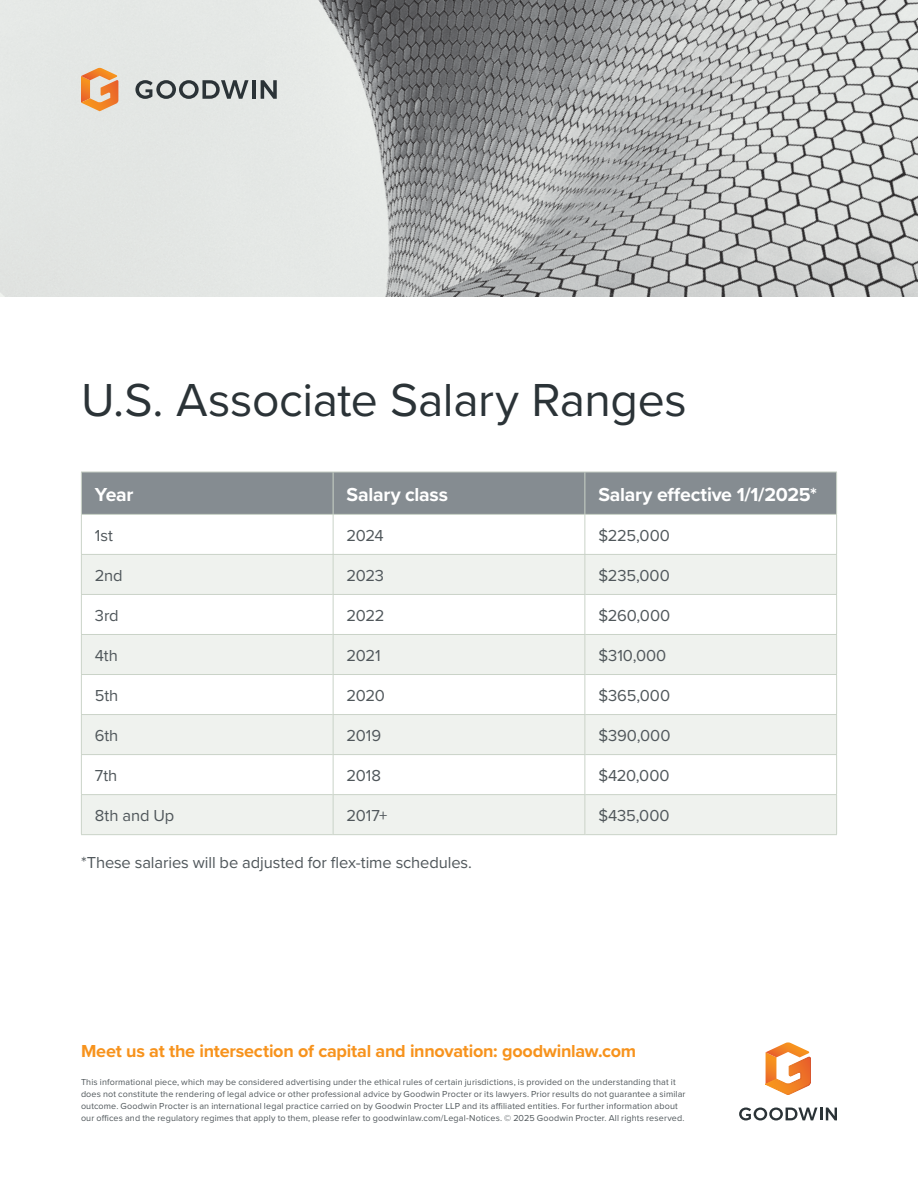
<style>
.page{position:relative;width:918px;height:1188px;background:#fff}
.page>*{position:absolute;margin:0;border:0;box-sizing:border-box;transform-origin:0 0}
.t1{font:48px "Proxima Nova";letter-spacing:-.01em;color:#2b3337}
.Copy-Subhead{font:700 19.5px "Proxima Nova";letter-spacing:-.015em;color:#fff}
.t2{font:700 18px "Proxima Nova";letter-spacing:-.01em;color:#f7931d}
.Copy{font:16.5px "Proxima Nova";letter-spacing:-.01em;color:#50575b}
.t3{font:9px/12px "Proxima Nova";letter-spacing:.015em;color:#50575b}
</style>
<div class="page">
<svg style="left:739px;top:1108px;width:98px;height:12px"></svg>
<svg style="left:765px;top:1042px;width:46px;height:53px"></svg>
<img style="left:0;top:0;width:918px;height:297px">
<svg style="left:135px;top:80px;width:114px;height:19px;background:#969b9c"></svg>
<hr style="left:252px;top:80px;width:4px;height:19px;background:#2b3337">
<svg style="left:261px;top:80px;width:16px;height:19px"></svg>
<svg style="left:81px;top:68px;width:37px;height:43px;background:#eaa976"></svg>
<div style="left:82px;top:473px;width:754px;height:41px;background:#858c91"></div>
<div style="left:82px;top:555px;width:754px;height:39px;background:#eff2ee"></div>
<svg style="left:334px;top:555px;width:251px;height:79px;fill:#eff2ee"></svg>
<svg style="left:82px;top:635px;width:754px;height:199px;fill:#eff2ee"></svg>
<hr style="left:81px;top:472px;width:252px;height:1px;background:#cad3c8">
<hr style="left:333px;top:472px;width:252px;height:1px;background:#cad3c8">
<hr style="left:585px;top:472px;width:252px;height:1px;background:#cad3c8">
<hr style="left:81px;top:514px;width:252px;height:1px;background:#cad3c8">
<hr style="left:81px;top:515px;width:1px;height:39px;background:#cad3c8">
<hr style="left:333px;top:514px;width:252px;height:1px;background:#cad3c8">
<hr style="left:333px;top:515px;width:1px;height:39px;background:#cad3c8">
<hr style="left:585px;top:514px;width:252px;height:1px;background:#cad3c8">
<hr style="left:585px;top:515px;width:1px;height:39px;background:#cad3c8">
<hr style="left:836px;top:515px;width:1px;height:39px;background:#cad3c8">
<hr style="left:81px;top:554px;width:252px;height:1px;background:#cad3c8">
<hr style="left:81px;top:555px;width:1px;height:39px;background:#cad3c8">
<hr style="left:585px;top:554px;width:252px;height:1px;background:#cad3c8">
<hr style="left:836px;top:555px;width:1px;height:39px;background:#cad3c8">
<hr style="left:81px;top:594px;width:252px;height:1px;background:#cad3c8">
<hr style="left:81px;top:595px;width:1px;height:39px;background:#cad3c8">
<hr style="left:585px;top:594px;width:252px;height:1px;background:#cad3c8">
<hr style="left:836px;top:595px;width:1px;height:39px;background:#cad3c8">
<hr style="left:81px;top:634px;width:252px;height:1px;background:#cad3c8">
<hr style="left:81px;top:635px;width:1px;height:39px;background:#cad3c8">
<hr style="left:585px;top:634px;width:252px;height:1px;background:#cad3c8">
<hr style="left:836px;top:635px;width:1px;height:39px;background:#cad3c8">
<hr style="left:81px;top:674px;width:252px;height:1px;background:#cad3c8">
<hr style="left:81px;top:675px;width:1px;height:39px;background:#cad3c8">
<hr style="left:585px;top:674px;width:252px;height:1px;background:#cad3c8">
<hr style="left:836px;top:675px;width:1px;height:39px;background:#cad3c8">
<hr style="left:81px;top:714px;width:252px;height:1px;background:#cad3c8">
<hr style="left:81px;top:715px;width:1px;height:39px;background:#cad3c8">
<hr style="left:585px;top:714px;width:252px;height:1px;background:#cad3c8">
<hr style="left:836px;top:715px;width:1px;height:39px;background:#cad3c8">
<hr style="left:81px;top:754px;width:252px;height:1px;background:#cad3c8">
<hr style="left:81px;top:755px;width:1px;height:39px;background:#cad3c8">
<hr style="left:585px;top:754px;width:252px;height:1px;background:#cad3c8">
<hr style="left:836px;top:755px;width:1px;height:39px;background:#cad3c8">
<hr style="left:81px;top:794px;width:252px;height:1px;background:#cad3c8">
<hr style="left:81px;top:795px;width:1px;height:39px;background:#cad3c8">
<hr style="left:585px;top:794px;width:252px;height:1px;background:#cad3c8">
<hr style="left:836px;top:795px;width:1px;height:39px;background:#cad3c8">
<hr style="left:81px;top:834px;width:252px;height:1px;background:#cad3c8">
<hr style="left:585px;top:834px;width:252px;height:1px;background:#cad3c8">
<hr style="left:81px;top:472px;width:1px;height:42px;background:#cad3c8">
<hr style="left:333px;top:472px;width:1px;height:42px;background:#cad3c8">
<hr style="left:585px;top:472px;width:1px;height:42px;background:#cad3c8">
<hr style="left:836px;top:472px;width:1px;height:42px;background:#cad3c8">
<hr style="left:333px;top:554px;width:252px;height:1px;background:#cad3c8">
<hr style="left:333px;top:555px;width:1px;height:39px;background:#cad3c8">
<hr style="left:585px;top:555px;width:1px;height:39px;background:#cad3c8">
<hr style="left:333px;top:594px;width:252px;height:1px;background:#cad3c8">
<hr style="left:333px;top:595px;width:1px;height:39px;background:#cad3c8">
<hr style="left:585px;top:595px;width:1px;height:39px;background:#cad3c8">
<hr style="left:333px;top:634px;width:252px;height:1px;background:#cad3c8">
<hr style="left:333px;top:635px;width:1px;height:39px;background:#cad3c8">
<hr style="left:585px;top:635px;width:1px;height:39px;background:#cad3c8">
<hr style="left:333px;top:674px;width:252px;height:1px;background:#cad3c8">
<hr style="left:333px;top:675px;width:1px;height:39px;background:#cad3c8">
<hr style="left:585px;top:675px;width:1px;height:39px;background:#cad3c8">
<hr style="left:333px;top:714px;width:252px;height:1px;background:#cad3c8">
<hr style="left:333px;top:715px;width:1px;height:39px;background:#cad3c8">
<hr style="left:585px;top:715px;width:1px;height:39px;background:#cad3c8">
<hr style="left:333px;top:754px;width:252px;height:1px;background:#cad3c8">
<hr style="left:333px;top:755px;width:1px;height:39px;background:#cad3c8">
<hr style="left:585px;top:755px;width:1px;height:39px;background:#cad3c8">
<hr style="left:333px;top:794px;width:252px;height:1px;background:#cad3c8">
<hr style="left:333px;top:795px;width:1px;height:39px;background:#cad3c8">
<hr style="left:585px;top:795px;width:1px;height:39px;background:#cad3c8">
<hr style="left:333px;top:834px;width:252px;height:1px;background:#cad3c8">
<p class="t1" style="left:81px;top:364px;width:607px">U.S. Associate Salary Ranges</p>
<p class="Copy-Subhead" style="left:95px;top:480px;width:40px">Year</p>
<p class="Copy-Subhead" style="left:347px;top:480px;width:103px">Salary class</p>
<p class="Copy-Subhead" style="left:598px;top:480px;width:220px">Salary effective 1/1/2025*</p>
<p class="Copy" style="left:95px;top:523px;width:20px">1st</p>
<p class="Copy" style="left:347px;top:523px;width:38px">2024</p>
<p class="Copy" style="left:598px;top:523px;width:73px">$225,000</p>
<p class="Copy" style="left:95px;top:563px;width:29px">2nd</p>
<p class="Copy" style="left:347px;top:563px;width:39px">2023</p>
<p class="Copy" style="left:598px;top:563px;width:73px">$235,000</p>
<p class="Copy" style="left:95px;top:603px;width:25px">3rd</p>
<p class="Copy" style="left:347px;top:603px;width:39px">2022</p>
<p class="Copy" style="left:598px;top:603px;width:73px">$260,000</p>
<p class="Copy" style="left:95px;top:643px;width:25px">4th</p>
<p class="Copy" style="left:347px;top:643px;width:36px">2021</p>
<p class="Copy" style="left:598px;top:643px;width:70px">$310,000</p>
<p class="Copy" style="left:95px;top:683px;width:25px">5th</p>
<p class="Copy" style="left:347px;top:683px;width:40px">2020</p>
<p class="Copy" style="left:598px;top:683px;width:73px">$365,000</p>
<p class="Copy" style="left:95px;top:723px;width:25px">6th</p>
<p class="Copy" style="left:347px;top:723px;width:36px">2019</p>
<p class="Copy" style="left:598px;top:723px;width:74px">$390,000</p>
<p class="Copy" style="left:95px;top:763px;width:24px">7th</p>
<p class="Copy" style="left:347px;top:763px;width:36px">2018</p>
<p class="Copy" style="left:598px;top:763px;width:73px">$420,000</p>
<p class="Copy" style="left:95px;top:803px;width:81px">8th and Up</p>
<p class="Copy" style="left:347px;top:803px;width:42px">2017+</p>
<p class="Copy" style="left:598px;top:803px;width:73px">$435,000</p>
<p class="Copy" style="left:81px;top:850px;width:392px">*These salaries will be adjusted for flex-time schedules.</p>
<h3 class="t2" style="left:81px;top:1037px;width:557px">Meet us at the intersection of capital and innovation: goodwinlaw.com</h3>
<p class="t3" style="left:81px;top:1075px;width:606px">This informational piece, which may be considered advertising under the ethical rules of certain jurisdictions, is provided on the understanding that it does not constitute the rendering of legal advice or other professional advice by Goodwin Procter or its lawyers. Prior results do not guarantee a similar outcome. Goodwin Procter is an international legal practice carried on by Goodwin Procter LLP and its affiliated entities. For further information about our offices and the regulatory regimes that apply to them, please refer to goodwinlaw.com/Legal-Notices. © 2025 Goodwin Procter. All rights reserved.</p>
</div>
